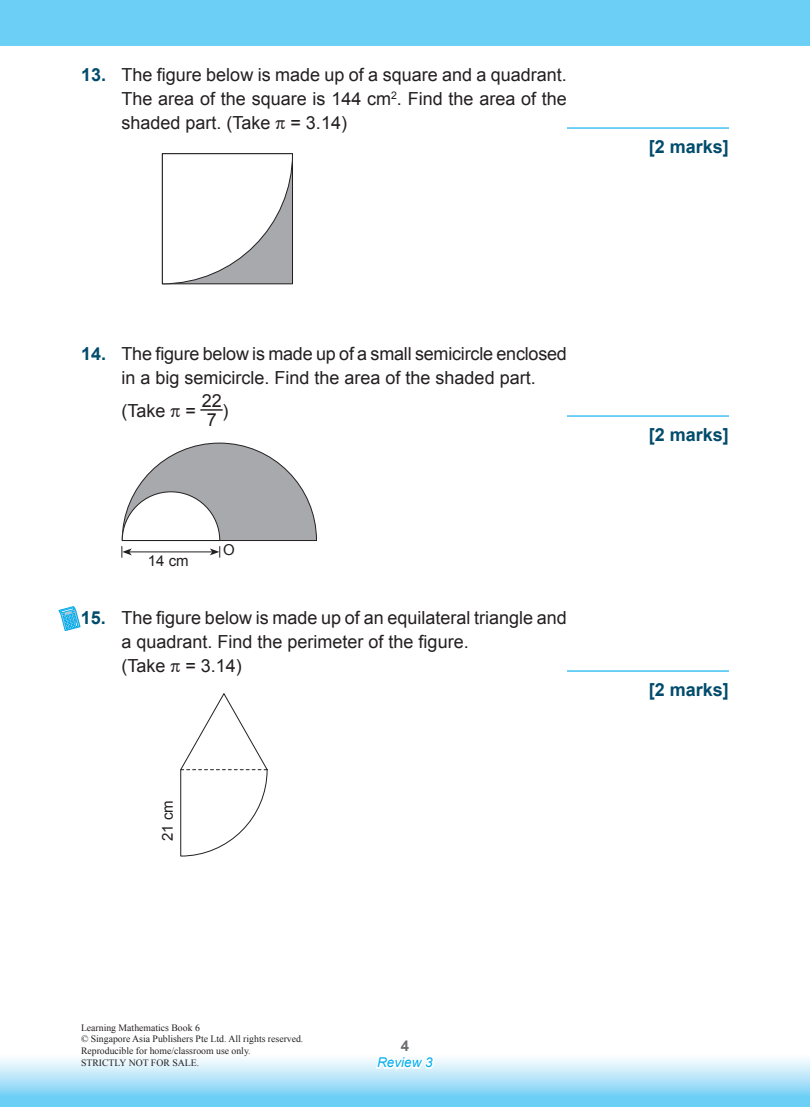
<style>
.page{position:relative;width:810px;height:1107px;background:#fff}
.page>*{position:absolute;margin:0;border:0;box-sizing:border-box;transform-origin:0 0}
.ques_A{font:18px/24px "Arial";color:#231f20;text-align:justify}
.ques_A-2{font:700 18px "Arial";color:#004b6c}
.ques_A-3{font:17.85px "Arial";color:#231f20;scale:1.09 1}
.t1{font:15px "Arial";color:#231f20}
.t2{font:700 15px "Arial";color:#6c6d70}
.t3{font:italic 13.5px "Arial";color:#00aeef}
.t4{font:9.75px/11.7px "Times New Roman";color:#231f20}
.s1{font-weight:700;color:#004b6c}
.s2{font-size:18px}
</style>
<div class="page">
<svg style="left:0;top:1058px;width:810px;height:49px;background:#a8e0f8"></svg>
<svg style="left:374px;top:1058px;width:63px;height:45px"></svg>
<div style="left:0;top:0;width:810px;height:46px;background:#6bcff6"></div>
<hr style="left:567px;top:127px;width:162px;height:2px;background:#00aeef">
<svg style="left:162px;top:153px;width:131px;height:132px"></svg>
<hr style="left:567px;top:415px;width:162px;height:2px;background:#00aeef">
<svg style="left:122px;top:442px;width:195px;height:115px"></svg>
<svg style="left:58px;top:606px;width:23px;height:25px"></svg>
<hr style="left:567px;top:670px;width:162px;height:2px;background:#00aeef">
<svg style="left:180px;top:693px;width:88px;height:164px"></svg>
<p class="ques_A" style="left:122px;top:62px;width:447px;text-indent:-40px"><span class="s1">13.</span> The figure below is made up of a square and a quadrant.<br>The area of the square is 144 cm<sup>2</sup>. Find the area of the shaded part. (Take = 3.14)</p>
<p class="ques_A" style="left:81px;top:341px;width:487px;text-align:center"><span class="s1">14.</span> The figure below is made up of a small semicircle enclosed in a big semicircle. Find the area of the shaded part.</p>
<p class="ques_A" style="left:122px;top:398px;width:76px">(Take =</p>
<p class="ques_A-3" style="left:201px;top:389px;width:21px">__<span class="s2">22</span></p>
<p class="ques_A" style="left:207px;top:408px;width:12px">7</p>
<p class="ques_A" style="left:222px;top:398px;width:7px">)</p>
<p class="t1" style="left:148px;top:550px;width:42px">14 cm</p>
<p class="t1" style="left:223px;top:539px;width:13px">O</p>
<p class="ques_A-2" style="left:81px;top:605px;width:27px">15.</p>
<p class="ques_A" style="left:122px;top:605px;width:447px">The figure below is made up of an equilateral triangle and a quadrant. Find the perimeter of the figure.</p>
<p class="ques_A" style="left:122px;top:653px;width:122px">(Take = 3.14)</p>
<p class="t1" style="left:158px;top:841px;width:42px;rotate:-90deg">21 cm</p>
<p class="t4" style="left:81px;top:1022px;width:224px">Learning Mathematics Book 6<br>© Singapore Asia Publishers Pte Ltd. All rights reserved.<br>Reproducible for home/classroom use only.<br>STRICTLY NOT FOR SALE.</p>
<p class="t2" style="left:401px;top:1036px;width:10px">4</p>
<p class="t3" style="left:377px;top:1054px;width:57px">Review 3</p>
<p class="ques_A-2" style="left:649px;top:134px;width:82px">[2 marks]</p>
<p class="ques_A-2" style="left:649px;top:422px;width:82px">[2 marks]</p>
<p class="ques_A-2" style="left:649px;top:677px;width:82px">[2 marks]</p>
</div>
